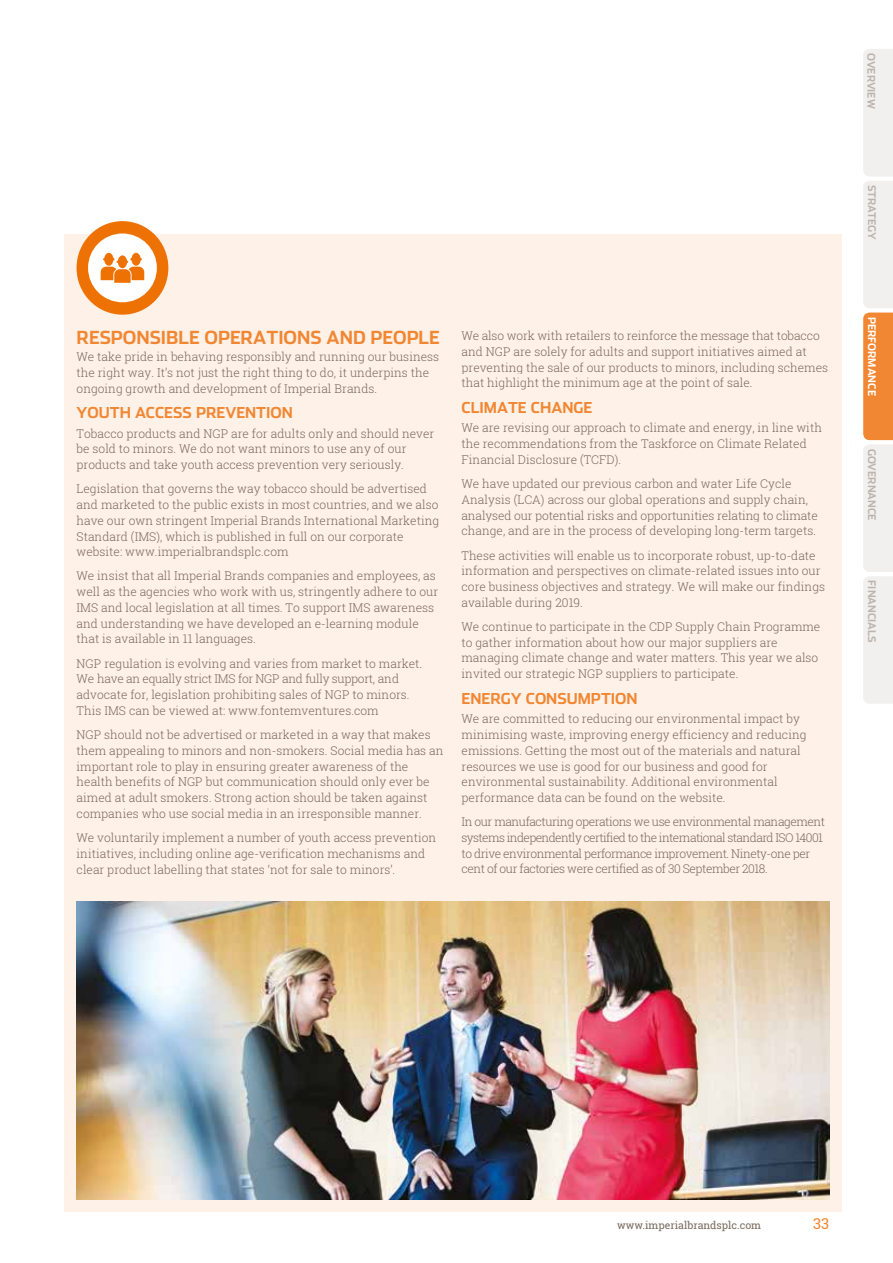
<style>
.page{position:relative;width:893px;height:1263px;background:#fff}
.page>*{position:absolute;margin:0;border:0;box-sizing:border-box;transform-origin:0 0}
.t1{font:700 18px "Stainless";color:#f18732}
.t2{font:700 15px "Stainless";color:#f18732}
.t3{font:15px "Roboto Slab";color:#f18732}
.t4{font:12px/15.8px "Roboto Slab";color:#79695c}
.t5{font:12px/15.8px "Roboto Slab";letter-spacing:-.035em;color:#79695c}
.t6{font:700 10.5px "Stainless";color:#bcb4ae}
.t7{font:10.5px "Roboto Slab";letter-spacing:-.005em;color:#79695c}
.t8{font:10.5px "Roboto Slab";color:#79695c}
.t9{font:700 10.5px "Stainless";color:#fff}
</style>
<div class="page">
<div style="left:64px;top:234px;width:13px;height:81px;background:#fef1e8"></div>
<div style="left:77px;top:234px;width:367px;height:81px;background:#fef1e8"></div>
<div style="left:444px;top:234px;width:18px;height:81px;background:#fef1e8"></div>
<div style="left:462px;top:234px;width:367px;height:81px;background:#fef1e8"></div>
<div style="left:829px;top:234px;width:13px;height:81px;background:#fef1e8"></div>
<div style="left:64px;top:315px;width:13px;height:12px;background:#fef1e8"></div>
<div style="left:77px;top:315px;width:367px;height:12px;background:#fef1e8"></div>
<div style="left:444px;top:315px;width:18px;height:12px;background:#fef1e8"></div>
<div style="left:462px;top:315px;width:367px;height:12px;background:#fef1e8"></div>
<div style="left:829px;top:315px;width:13px;height:12px;background:#fef1e8"></div>
<div style="left:64px;top:327px;width:13px;height:575px;background:#fef1e8"></div>
<div style="left:77px;top:327px;width:367px;height:21px;background:#fef1e8"></div>
<div style="left:77px;top:348px;width:367px;height:16px;background:#fef1e8"></div>
<div style="left:77px;top:364px;width:367px;height:16px;background:#fef1e8"></div>
<div style="left:77px;top:380px;width:367px;height:24px;background:#fef1e8"></div>
<div style="left:77px;top:404px;width:367px;height:21px;background:#fef1e8"></div>
<div style="left:77px;top:425px;width:367px;height:16px;background:#fef1e8"></div>
<div style="left:77px;top:441px;width:367px;height:15px;background:#fef1e8"></div>
<div style="left:77px;top:456px;width:367px;height:25px;background:#fef1e8"></div>
<div style="left:77px;top:481px;width:367px;height:15px;background:#fef1e8"></div>
<div style="left:77px;top:496px;width:367px;height:16px;background:#fef1e8"></div>
<div style="left:77px;top:512px;width:367px;height:16px;background:#fef1e8"></div>
<div style="left:77px;top:528px;width:367px;height:16px;background:#fef1e8"></div>
<div style="left:77px;top:544px;width:367px;height:24px;background:#fef1e8"></div>
<div style="left:77px;top:568px;width:367px;height:16px;background:#fef1e8"></div>
<div style="left:77px;top:584px;width:367px;height:15px;background:#fef1e8"></div>
<div style="left:77px;top:599px;width:367px;height:16px;background:#fef1e8"></div>
<div style="left:77px;top:615px;width:367px;height:16px;background:#fef1e8"></div>
<div style="left:77px;top:631px;width:367px;height:24px;background:#fef1e8"></div>
<div style="left:77px;top:655px;width:367px;height:16px;background:#fef1e8"></div>
<div style="left:77px;top:671px;width:367px;height:16px;background:#fef1e8"></div>
<div style="left:77px;top:687px;width:367px;height:15px;background:#fef1e8"></div>
<div style="left:77px;top:702px;width:367px;height:24px;background:#fef1e8"></div>
<div style="left:77px;top:726px;width:367px;height:16px;background:#fef1e8"></div>
<div style="left:77px;top:742px;width:367px;height:16px;background:#fef1e8"></div>
<div style="left:77px;top:758px;width:367px;height:16px;background:#fef1e8"></div>
<div style="left:77px;top:774px;width:367px;height:15px;background:#fef1e8"></div>
<div style="left:77px;top:789px;width:367px;height:16px;background:#fef1e8"></div>
<div style="left:77px;top:805px;width:367px;height:25px;background:#fef1e8"></div>
<div style="left:77px;top:830px;width:367px;height:15px;background:#fef1e8"></div>
<div style="left:77px;top:845px;width:367px;height:16px;background:#fef1e8"></div>
<div style="left:77px;top:861px;width:367px;height:24px;background:#fef1e8"></div>
<div style="left:77px;top:885px;width:367px;height:17px;background:#fef1e8"></div>
<div style="left:444px;top:327px;width:18px;height:575px;background:#fef1e8"></div>
<div style="left:462px;top:327px;width:367px;height:575px;background:#fef1e8"></div>
<div style="left:829px;top:327px;width:13px;height:575px;background:#fef1e8"></div>
<div style="left:64px;top:902px;width:13px;height:297px;background:#fef1e8"></div>
<div style="left:829px;top:902px;width:13px;height:297px;background:#fef1e8"></div>
<div style="left:64px;top:1199px;width:13px;height:13px;background:#fef1e8"></div>
<div style="left:77px;top:1199px;width:367px;height:13px;background:#fef1e8"></div>
<div style="left:444px;top:1199px;width:18px;height:13px;background:#fef1e8"></div>
<div style="left:462px;top:1199px;width:367px;height:13px;background:#fef1e8"></div>
<div style="left:829px;top:1199px;width:13px;height:13px;background:#fef1e8"></div>
<img style="left:77px;top:901px;width:752px;height:298px">
<div style="left:77px;top:221px;width:91px;height:94px;background:#ee7203;border-radius:50%"></div>
<div style="left:88px;top:233px;width:69px;height:69px;background:#fff;border-radius:50%"></div>
<svg style="left:101px;top:253px;width:43px;height:30px"></svg>
<svg style="left:863px;top:49px;width:30px;height:655px"></svg>
<h1 class="t1" style="left:77px;top:327px;width:365px">RESPONSIBLE OPERATIONS AND PEOPLE</h1>
<p class="t4" style="left:77px;top:348px;width:364px">We take pride in behaving responsibly and running our business the right way. It’s not just the right thing to do, it underpins the ongoing growth and development of Imperial Brands.</p>
<p class="t2" style="left:77px;top:404px;width:218px">YOUTH ACCESS PREVENTION</p>
<p class="t4" style="left:77px;top:425px;width:359px">Tobacco products and NGP are for adults only and should never be sold to minors. We do not want minors to use any of our products and take youth access prevention very seriously.</p>
<p class="t4" style="left:77px;top:481px;width:364px">Legislation that governs the way tobacco should be advertised and marketed to the public exists in most countries, and we also have our own stringent Imperial Brands International Marketing Standard (IMS), which is published in full on our corporate website: www.imperialbrandsplc.com</p>
<p class="t4" style="left:77px;top:568px;width:363px">We insist that all Imperial Brands companies and employees, as well as the agencies who work with us, stringently adhere to our IMS and local legislation at all times. To support IMS awareness and understanding we have developed an e-learning module that is available in 11 languages.</p>
<p class="t4" style="left:77px;top:655px;width:347px">NGP regulation is evolving and varies from market to market.<br>We have an equally strict IMS for NGP and fully support, and advocate for, legislation prohibiting sales of NGP to minors.<br>This IMS can be viewed at: www.fontemventures.com</p>
<p class="t4" style="left:77px;top:727px;width:369px">NGP should not be advertised or marketed in a way that makes them appealing to minors and non-smokers. Social media has an important role to play in ensuring greater awareness of the health benefits of NGP but communication should only ever be aimed at adult smokers. Strong action should be taken against companies who use social media in an irresponsible manner.</p>
<p class="t4" style="left:77px;top:830px;width:361px">We voluntarily implement a number of youth access prevention initiatives, including online age-verification mechanisms and clear product labelling that states ‘not for sale to minors’.</p>
<p class="t4" style="left:462px;top:327px;width:368px">We also work with retailers to reinforce the message that tobacco and NGP are solely for adults and support initiatives aimed at preventing the sale of our products to minors, including schemes that highlight the minimum age at the point of sale.</p>
<p class="t2" style="left:462px;top:399px;width:132px">CLIMATE CHANGE</p>
<p class="t4" style="left:462px;top:420px;width:362px">We are revising our approach to climate and energy, in line with the recommendations from the Taskforce on Climate Related<br>Financial Disclosure (TCFD).</p>
<p class="t4" style="left:462px;top:475px;width:358px">We have updated our previous carbon and water Life Cycle Analysis (LCA) across our global operations and supply chain, analysed our potential risks and opportunities relating to climate change, and are in the process of developing long-term targets.</p>
<p class="t4" style="left:462px;top:547px;width:365px">These activities will enable us to incorporate robust, up-to-date information and perspectives on climate-related issues into our core business objectives and strategy. We will make our findings available during 2019.</p>
<p class="t4" style="left:462px;top:618px;width:360px">We continue to participate in the CDP Supply Chain Programme to gather information about how our major suppliers are managing climate change and water matters. This year we also invited our strategic NGP suppliers to participate.</p>
<p class="t2" style="left:462px;top:689px;width:178px">ENERGY CONSUMPTION</p>
<p class="t4" style="left:462px;top:711px;width:346px">We are committed to reducing our environmental impact by minimising waste, improving energy efficiency and reducing emissions. Getting the most out of the materials and natural resources we use is good for our business and good for environmental sustainability. Additional environmental performance data can be found on the website.</p>
<p class="t5" style="left:462px;top:814px;width:365px">In our manufacturing operations we use environmental management systems independently certified to the international standard ISO 14001 to drive environmental performance improvement. Ninety-one per cent of our factories were certified as of 30 September 2018.</p>
<p class="t6" style="left:878px;top:53px;width:57px;rotate:90deg">OVERVIEW</p>
<p class="t6" style="left:878px;top:185px;width:56px;rotate:90deg">STRATEGY</p>
<p class="t9" style="left:878px;top:317px;width:80px;rotate:90deg">PERFORMANCE</p>
<p class="t6" style="left:878px;top:449px;width:73px;rotate:90deg">GOVERNANCE</p>
<p class="t6" style="left:878px;top:580px;width:64px;rotate:90deg">FINANCIALS</p>
<p class="t8" style="left:617px;top:1218px;width:146px">www.imperialbrandsplc.com</p>
<p class="t3" style="left:813px;top:1213px;width:18px">33</p>
<p class="t7" style="left:604px;top:1217px;width:144px">www.imperialbrandsplc.com</p>
</div>
